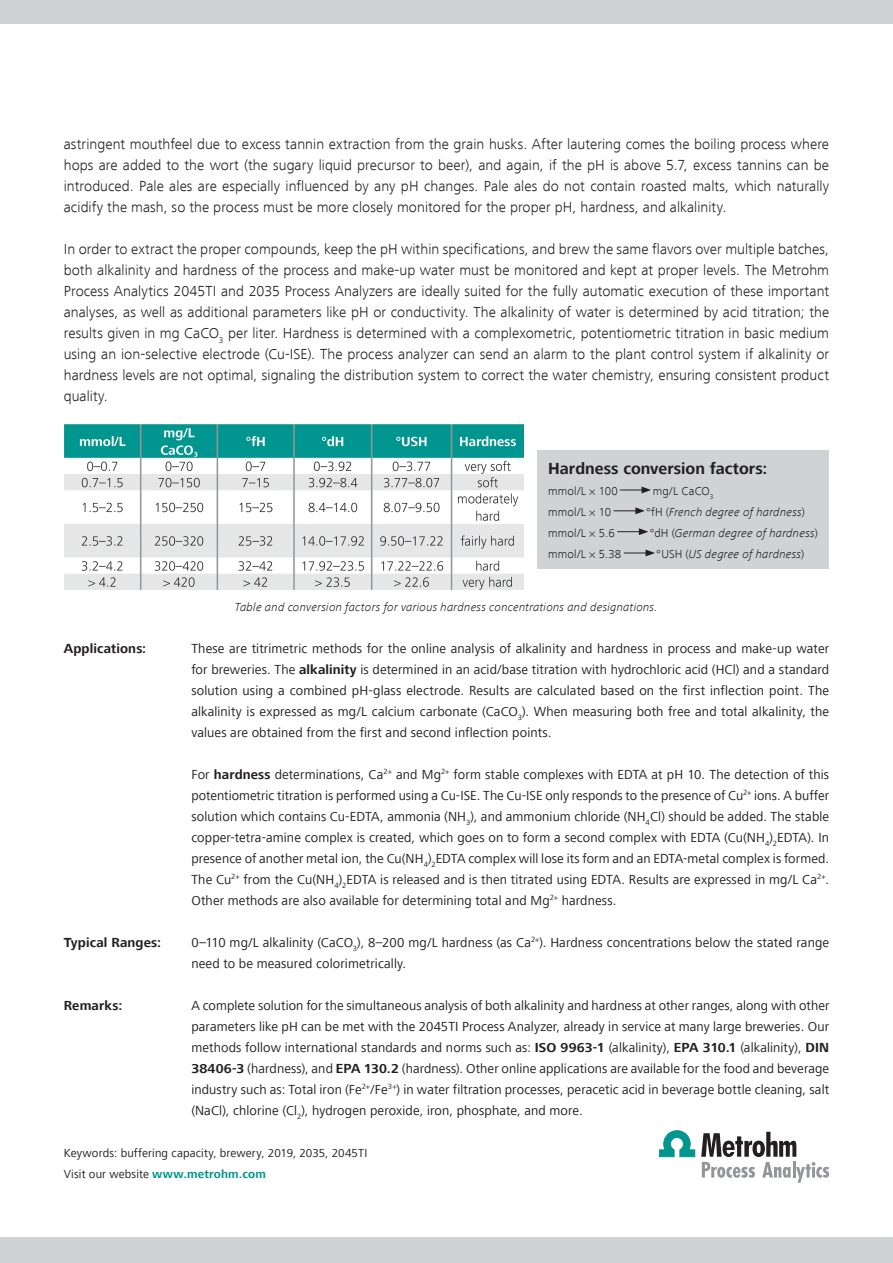
<style>
.page{position:relative;width:893px;height:1263px;background:#fff}
.page>*{position:absolute;margin:0;border:0;box-sizing:border-box;transform-origin:0 0}
.PAN_Subhead{font:700 16.5px "Frutiger Next LT";color:#231f20}
.PAN_Body{font:300 15px/21px "Frutiger Next LT";letter-spacing:.005em;color:#231f20;text-align:justify}
.Body_Application{font:13.5px/21px "Frutiger Next LT";letter-spacing:.01em;color:#231f20;text-align:justify}
.Body_Application_-_l{font:13.5px/21px "Frutiger Next LT";letter-spacing:.01em;color:#231f20;text-align:justify}
.Body_Application-2{font:700 13.5px "Frutiger Next LT";letter-spacing:.01em;color:#231f20}
.PAN_-_photo_caption{font:italic 300 12px "Frutiger Next LT";letter-spacing:.015em;color:#231f20}
.PAN_Caption_subtext{font:12px "Frutiger Next LT";letter-spacing:.015em;color:#231f20}
.PAN_-_photo_caption-2{font:300 12px "Frutiger Next LT";letter-spacing:.015em;color:#231f20}
.s1{font-style:normal}
.s2{font-weight:700}
.s3{font-weight:700;color:#00968f}
</style>
<div class="page">
<div style="left:537px;top:450px;width:292px;height:119px;background:#d1d2d4"></div>
<img style="left:64px;top:425px;width:460px;height:165px">
<svg style="left:620px;top:486px;width:31px;height:7px"></svg>
<svg style="left:614px;top:507px;width:31px;height:7px"></svg>
<svg style="left:617px;top:528px;width:31px;height:7px"></svg>
<svg style="left:624px;top:549px;width:31px;height:7px"></svg>
<div style="left:0;top:1237px;width:893px;height:26px;background:#d1d2d4"></div>
<div style="left:0;top:0;width:893px;height:24px;background:#d1d2d4"></div>
<svg style="left:659px;top:1131px;width:36px;height:26px"></svg>
<svg style="left:701px;top:1132px;width:128px;height:51px"></svg>
<p class="PAN_Body" style="left:64px;top:133px;width:767px">astringent mouthfeel due to excess tannin extraction from the grain husks. After lautering comes the boiling process where hops are added to the wort (the sugary liquid precursor to beer), and again, if the pH is above 5.7, excess tannins can be introduced. Pale ales are especially influenced by any pH changes. Pale ales do not contain roasted malts, which naturally acidify the mash, so the process must be more closely monitored for the proper pH, hardness, and alkalinity.</p>
<p class="PAN_Body" style="left:64px;top:238px;width:767px">In order to extract the proper compounds, keep the pH within specifications, and brew the same flavors over multiple batches, both alkalinity and hardness of the process and make-up water must be monitored and kept at proper levels. The Metrohm Process Analytics 2045TI and 2035 Process Analyzers are ideally suited for the fully automatic execution of these important analyses, as well as additional parameters like pH or conductivity. The alkalinity of water is determined by acid titration; the results given in mg CaCO<sub>3</sub> per liter. Hardness is determined with a complexometric, potentiometric titration in basic medium using an ion-selective electrode (Cu-ISE). The process analyzer can send an alarm to the plant control system if alkalinity or hardness levels are not optimal, signaling the distribution system to correct the water chemistry, ensuring consistent product quality.</p>
<p class="PAN_Subhead" style="left:548px;top:459px;width:221px">Hardness conversion factors:</p>
<p class="PAN_-_photo_caption-2" style="left:548px;top:484px;width:71px">mmol/L × 100</p>
<p class="PAN_-_photo_caption-2" style="left:653px;top:484px;width:62px">mg/L CaCO<sub>3</sub></p>
<p class="PAN_-_photo_caption-2" style="left:548px;top:505px;width:64px">mmol/L × 10</p>
<p class="PAN_-_photo_caption" style="left:646px;top:505px;width:160px"><span class="s1">°fH (</span>French degree of hardness<span class="s1">)</span></p>
<p class="PAN_-_photo_caption-2" style="left:548px;top:526px;width:68px">mmol/L × 5.6</p>
<p class="PAN_-_photo_caption" style="left:650px;top:526px;width:170px"><span class="s1">°dH (</span>German degree of hardness<span class="s1">)</span></p>
<p class="PAN_-_photo_caption-2" style="left:548px;top:547px;width:75px">mmol/L × 5.38</p>
<p class="PAN_-_photo_caption" style="left:656px;top:547px;width:150px"><span class="s1">°USH (</span>US degree of hardness<span class="s1">)</span></p>
<p class="PAN_-_photo_caption" style="left:235px;top:600px;width:424px">Table and conversion factors for various hardness concentrations and designations.</p>
<p class="Body_Application-2" style="left:64px;top:641px;width:84px">Applications:</p>
<p class="Body_Application" style="left:191px;top:638px;width:639px">These are titrimetric methods for the online analysis of alkalinity and hardness in process and make-up water for breweries. The <span class="s2">alkalinity</span> is determined in an acid/base titration with hydrochloric acid (HCl) and a standard solution using a combined pH-glass electrode. Results are calculated based on the first inflection point. The alkalinity is expressed as mg/L calcium carbonate (CaCO<sub>3</sub>). When measuring both free and total alkalinity, the values are obtained from the first and second inflection points.</p>
<p class="Body_Application_-_l" style="left:191px;top:764px;width:639px">For <span class="s2">hardness</span> determinations, Ca<sup>2+</sup> and Mg<sup>2+</sup> form stable complexes with EDTA at pH 10. The detection of this potentiometric titration is performed using a Cu-ISE. The Cu-ISE only responds to the presence of Cu<sup>2+</sup> ions. A buffer solution which contains Cu-EDTA, ammonia (NH<sub>3</sub>), and ammonium chloride (NH<sub>4</sub>Cl) should be added. The stable copper-tetra-amine complex is created, which goes on to form a second complex with EDTA (Cu(NH<sub>4</sub>)<sub>2</sub>EDTA). In presence of another metal ion, the Cu(NH<sub>4</sub>)<sub>2</sub>EDTA complex will lose its form and an EDTA-metal complex is formed.<br>The Cu<sup>2+</sup> from the Cu(NH<sub>4</sub>)<sub>2</sub>EDTA is released and is then titrated using EDTA. Results are expressed in mg/L Ca<sup>2+</sup>.<br>Other methods are also available for determining total and Mg<sup>2+</sup> hardness.</p>
<p class="Body_Application-2" style="left:64px;top:935px;width:99px">Typical Ranges:</p>
<p class="Body_Application" style="left:191px;top:932px;width:639px">0–110 mg/L alkalinity (CaCO<sub>3</sub>), 8–200 mg/L hardness (as Ca<sup>2+</sup>). Hardness concentrations below the stated range need to be measured colorimetrically.</p>
<p class="Body_Application-2" style="left:64px;top:998px;width:60px">Remarks:</p>
<p class="Body_Application" style="left:191px;top:995px;width:640px">A complete solution for the simultaneous analysis of both alkalinity and hardness at other ranges, along with other parameters like pH can be met with the 2045TI Process Analyzer, already in service at many large breweries. Our methods follow international standards and norms such as: <span class="s2">ISO 9963-1</span> (alkalinity), <span class="s2">EPA 310.1</span> (alkalinity), <span class="s2">DIN 38406-3</span> (hardness), and <span class="s2">EPA 130.2</span> (hardness). Other online applications are available for the food and beverage industry such as: Total iron (Fe<sup>2+</sup>/Fe<sup>3+</sup>) in water filtration processes, peracetic acid in beverage bottle cleaning, salt (NaCl), chlorine (Cl<sub>2</sub>), hydrogen peroxide, iron, phosphate, and more.</p>
<p class="PAN_Caption_subtext" style="left:64px;top:1146px;width:305px">Keywords: buffering capacity, brewery, 2019, 2035, 2045TI</p>
<p class="PAN_Caption_subtext" style="left:64px;top:1167px;width:204px">Visit our website <span class="s3">www.metrohm.com</span></p>
</div>
